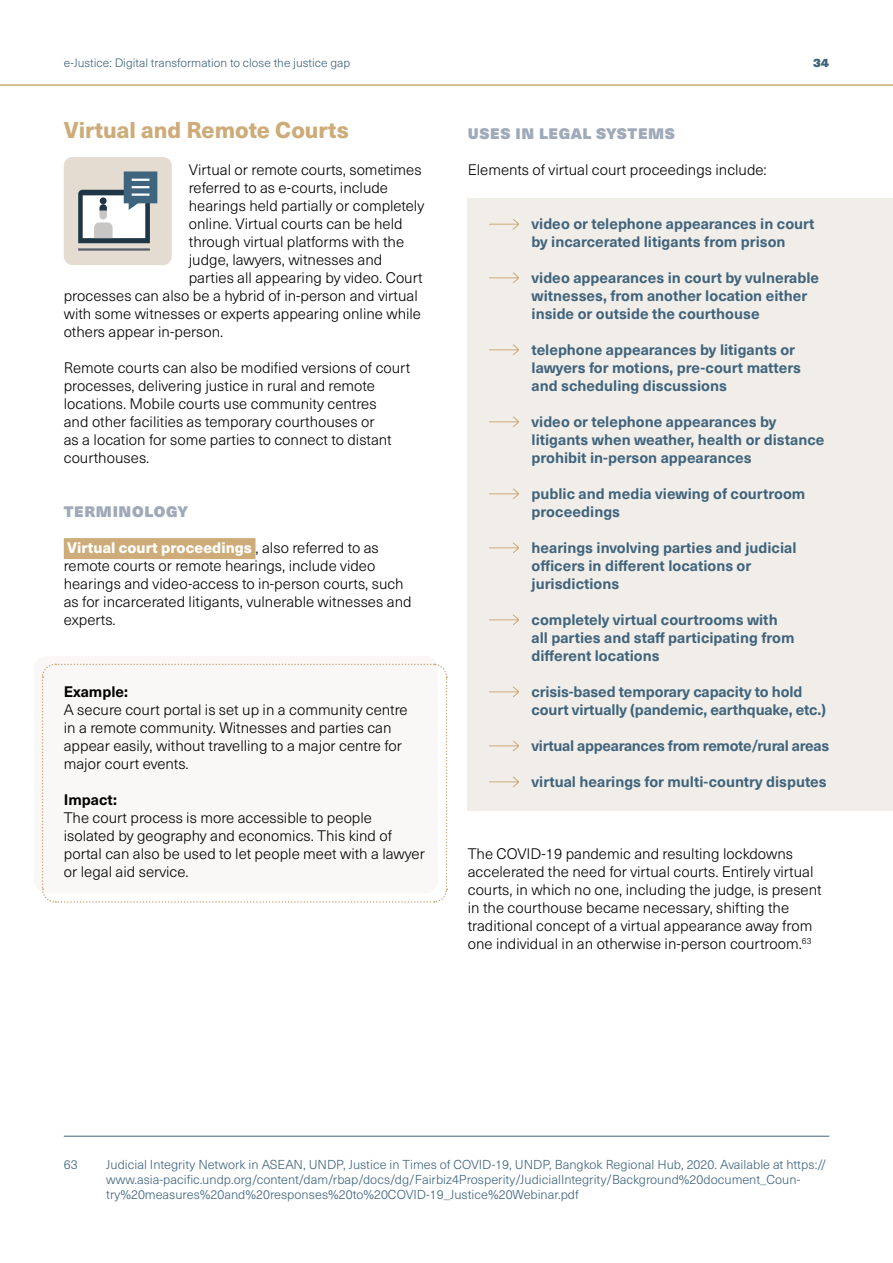
<style>
.page{position:relative;width:893px;height:1263px;background:#fff}
.page>*{position:absolute;margin:0;border:0;box-sizing:border-box;transform-origin:0 0}
.t1{font:800 22.5px "Neue Haas Unica W1 G";color:#cdac79}
.t2{font:300 15px/18px "Neue Haas Unica W1 G";color:#000}
.t3{font:700 15px/18px "Neue Haas Unica W1 G";color:#3f647d}
.t4{font:700 15px "Neue Haas Unica W1 G";letter-spacing:-.02em;color:#3f647d}
.t5{font:15px "Neue Haas Unica W1 G X Black";letter-spacing:.045em;color:#9ea9b9}
.t6{font:700 15px "Neue Haas Unica W1 G";color:#000}
.t7{font:300 12.75px/15px "Neue Haas Unica W1 G";color:#3f647d}
.t8{font:300 12px "Neue Haas Unica W1 G";color:#3f647d}
.t9{font:12px "Neue Haas Unica W1 G X Black";color:#3f647d}
.s1{font-weight:800;color:#fff}
</style>
<div class="page">
<hr style="left:0;top:84px;width:893px;height:2px;background:#cdac79">
<div style="left:64px;top:538px;width:191px;height:21px;background:#cdac79"></div>
<hr style="left:64px;top:1136px;width:765px;height:1px;background:#3f647d">
<div style="left:468px;top:198px;width:425px;height:72px;background:#f1ede8"></div>
<div style="left:468px;top:252px;width:425px;height:90px;background:#f1ede8"></div>
<div style="left:468px;top:324px;width:425px;height:90px;background:#f1ede8"></div>
<div style="left:468px;top:396px;width:425px;height:90px;background:#f1ede8"></div>
<div style="left:468px;top:468px;width:425px;height:72px;background:#f1ede8"></div>
<div style="left:468px;top:522px;width:425px;height:90px;background:#f1ede8"></div>
<div style="left:468px;top:594px;width:425px;height:90px;background:#f1ede8"></div>
<div style="left:468px;top:666px;width:425px;height:72px;background:#f1ede8"></div>
<div style="left:468px;top:720px;width:425px;height:54px;background:#f1ede8"></div>
<div style="left:468px;top:756px;width:425px;height:54px;background:#f1ede8"></div>
<svg style="left:489px;top:542px;width:30px;height:12px"></svg>
<svg style="left:489px;top:614px;width:30px;height:12px"></svg>
<svg style="left:489px;top:686px;width:30px;height:12px"></svg>
<svg style="left:489px;top:740px;width:30px;height:12px"></svg>
<svg style="left:489px;top:776px;width:30px;height:12px"></svg>
<svg style="left:489px;top:488px;width:30px;height:12px"></svg>
<svg style="left:489px;top:416px;width:30px;height:11px"></svg>
<svg style="left:489px;top:344px;width:30px;height:11px"></svg>
<svg style="left:489px;top:272px;width:30px;height:11px"></svg>
<svg style="left:489px;top:219px;width:30px;height:11px"></svg>
<div style="left:34px;top:656px;width:404px;height:237px;background:#faf8f6;border-radius:13px"></div>
<svg style="left:41px;top:663px;width:407px;height:240px"></svg>
<div style="left:64px;top:157px;width:108px;height:108px;background:#e4dcd1;border-radius:9px"></div>
<svg style="left:78px;top:171px;width:79px;height:72px"></svg>
<hr style="left:132px;top:193px;width:17px;height:3px;background:#fff">
<hr style="left:78px;top:248px;width:72px;height:3px;background:#545d6c">
<p class="t8" style="left:64px;top:54px;width:288px">e-Justice: Digital transformation to close the justice gap</p>
<p class="t9" style="left:813px;top:53px;width:18px">34</p>
<h1 class="t1" style="left:64px;top:113px;width:287px">Virtual and Remote Courts</h1>
<p class="t2" style="left:189px;top:160px;width:234px">Virtual or remote courts, sometimes</p>
<p class="t2" style="left:189px;top:178px;width:201px">referred to as e-courts, include</p>
<p class="t2" style="left:189px;top:196px;width:237px">hearings held partially or completely</p>
<p class="t2" style="left:189px;top:214px;width:215px">online. Virtual courts can be held</p>
<p class="t2" style="left:189px;top:232px;width:217px">through virtual platforms with the</p>
<p class="t2" style="left:189px;top:250px;width:195px">judge, lawyers, witnesses and</p>
<p class="t2" style="left:189px;top:268px;width:235px">parties all appearing by video. Court</p>
<p class="t2" style="left:64px;top:286px;width:356px">processes can also be a hybrid of in-person and virtual</p>
<p class="t2" style="left:64px;top:304px;width:359px">with some witnesses or experts appearing online while</p>
<p class="t2" style="left:64px;top:322px;width:161px">others appear in-person.</p>
<p class="t2" style="left:64px;top:358px;width:348px">Remote courts can also be modified versions of court processes, delivering justice in rural and remote locations. Mobile courts use community centres<br>and other facilities as temporary courthouses or<br>as a location for some parties to connect to distant courthouses.</p>
<p class="t5" style="left:64px;top:500px;width:126px">TERMINOLOGY</p>
<p class="t2" style="left:64px;top:538px;width:349px"><span class="s1">Virtual court proceedings</span> , also referred to as remote courts or remote hearings, include video hearings and video-access to in-person courts, such as for incarcerated litigants, vulnerable witnesses and experts.</p>
<p class="t6" style="left:64px;top:680px;width:66px">Example:</p>
<p class="t2" style="left:64px;top:700px;width:345px">A secure court portal is set up in a community centre in a remote community. Witnesses and parties can appear easily, without travelling to a major centre for major court events.</p>
<p class="t6" style="left:64px;top:788px;width:55px">Impact:</p>
<p class="t2" style="left:64px;top:808px;width:363px">The court process is more accessible to people isolated by geography and economics. This kind of portal can also be used to let people meet with a lawyer or legal aid service.</p>
<p class="t5" style="left:468px;top:122px;width:209px">USES IN LEGAL SYSTEMS</p>
<p class="t2" style="left:468px;top:160px;width:300px">Elements of virtual court proceedings include:</p>
<p class="t3" style="left:531px;top:214px;width:285px">video or telephone appearances in court by incarcerated litigants from prison</p>
<p class="t3" style="left:531px;top:268px;width:289px">video appearances in court by vulnerable witnesses, from another location either inside or outside the courthouse</p>
<p class="t3" style="left:531px;top:340px;width:271px">telephone appearances by litigants or lawyers for motions, pre-court matters and scheduling discussions</p>
<p class="t3" style="left:531px;top:412px;width:294px">video or telephone appearances by litigants when weather, health or distance prohibit in-person appearances</p>
<p class="t3" style="left:531px;top:484px;width:275px">public and media viewing of courtroom proceedings</p>
<p class="t3" style="left:531px;top:538px;width:267px">hearings involving parties and judicial officers in different locations or jurisdictions</p>
<p class="t3" style="left:531px;top:610px;width:265px">completely virtual courtrooms with all parties and staff participating from different locations</p>
<p class="t3" style="left:531px;top:682px;width:296px">crisis-based temporary capacity to hold court virtually (pandemic, earthquake, etc.)</p>
<p class="t4" style="left:531px;top:734px;width:299px">virtual appearances from remote/rural areas</p>
<p class="t3" style="left:531px;top:772px;width:297px">virtual hearings for multi-country disputes</p>
<p class="t2" style="left:468px;top:844px;width:355px">The COVID-19 pandemic and resulting lockdowns accelerated the need for virtual courts. Entirely virtual courts, in which no one, including the judge, is present in the courthouse became necessary, shifting the traditional concept of a virtual appearance away from one individual in an otherwise in-person courtroom.<sup>63</sup></p>
<p class="t7" style="left:64px;top:1156px;width:15px">63</p>
<p class="t7" style="left:106px;top:1156px;width:722px">Judicial Integrity Network in ASEAN, UNDP, Justice in Times of COVID-19, UNDP, Bangkok Regional Hub, 2020. Available at https:// www.asia-pacific.undp.org/content/dam/rbap/docs/dg/Fairbiz4Prosperity/JudicialIntegrity/Background%20document_Coun&shy;try%20measures%20and%20responses%20to%20COVID-19_Justice%20Webinar.pdf</p>
</div>
